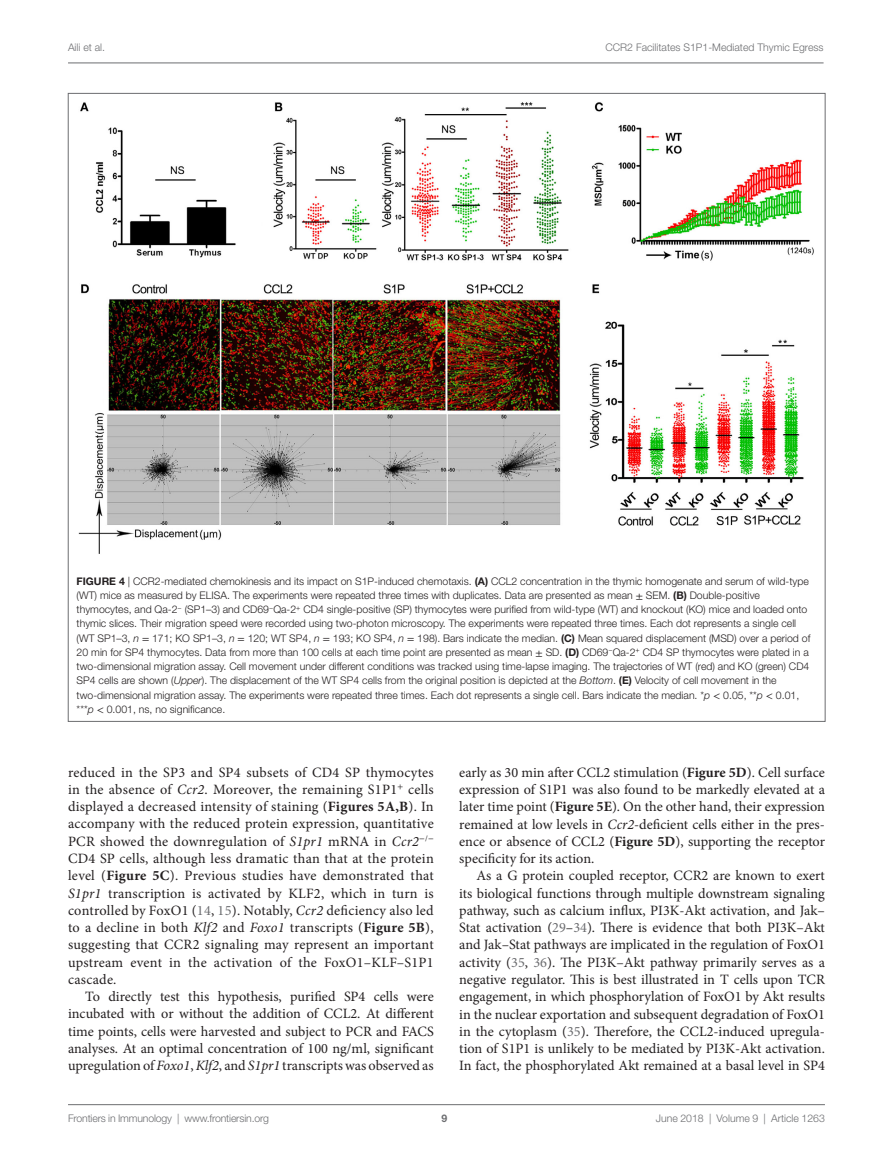
<style>
.page{position:relative;width:893px;height:1170px;background:#fff}
.page>*{position:absolute;margin:0;border:0;box-sizing:border-box;transform-origin:0 0}
.t1{font:14.25px/17.2px "Minion Pro";color:#231f20;text-align:justify}
.t2{font:300 10.5px/14.2px "Helvetica Neue LT Std";color:#231f20}
.t3{font:300 10.5px "Helvetica Neue LT Std";color:#6c6d70}
.t4{font:700 10.5px "Helvetica Neue LT Std";color:#6c6d70}
.s1{font-weight:700}
.s2{font-family:"STIX General";font-weight:400}
.s3{font-style:italic}
.s4{color:#6c6d70}
</style>
<div class="page">
<img style="left:79px;top:102px;width:735px;height:452px">
<hr style="left:68px;top:1104px;width:757px;height:1px;background:#6c6d70">
<hr style="left:68px;top:63px;width:756px;height:1px;background:#6c6d70">
<p class="t3" style="left:68px;top:41px;width:39px">Aili et al.</p>
<p class="t3" style="left:605px;top:41px;width:220px">CCR2 Facilitates S1P1-Mediated Thymic Egress</p>
<p class="t2" style="left:77px;top:573px;width:735px"><span class="s1">FIGURE 4</span> | CCR2-mediated chemokinesis and its impact on S1P-induced chemotaxis. <span class="s1">(A)</span> CCL2 concentration in the thymic homogenate and serum of wild-type (WT) mice as measured by ELISA. The experiments were repeated three times with duplicates. Data are presented as mean <span class="s2">±</span> SEM. <span class="s1">(B)</span> Double-positive thymocytes, and Qa-2<sup>−</sup> (SP1–3) and CD69<sup>−</sup>Qa-2<sup>+</sup> CD4 single-positive (SP) thymocytes were purified from wild-type (WT) and knockout (KO) mice and loaded onto thymic slices. Their migration speed were recorded using two-photon microscopy. The experiments were repeated three times. Each dot represents a single cell (WT SP1–3, <span class="s3">n</span> <span class="s2">=</span> 171; KO SP1–3, <span class="s3">n</span> <span class="s2">=</span> 120; WT SP4, <span class="s3">n</span> <span class="s2">=</span> 193; KO SP4, <span class="s3">n</span> <span class="s2">=</span> 198). Bars indicate the median. <span class="s1">(C)</span> Mean squared displacement (MSD) over a period of 20 min for SP4 thymocytes. Data from more than 100 cells at each time point are presented as mean <span class="s2">±</span> SD. <span class="s1">(D)</span> CD69<sup>−</sup>Qa-2<sup>+</sup> CD4 SP thymocytes were plated in a two-dimensional migration assay. Cell movement under different conditions was tracked using time-lapse imaging. The trajectories of WT (red) and KO (green) CD4<br>SP4 cells are shown (<span class="s3">Upper</span>). The displacement of the WT SP4 cells from the original position is depicted at the <span class="s3">Bottom</span>. <span class="s1">(E)</span> Velocity of cell movement in the two-dimensional migration assay. The experiments were repeated three times. Each dot represents a single cell. Bars indicate the median. *<span class="s3">p</span> <span class="s2">&lt;</span> 0.05, **<span class="s3">p</span> <span class="s2">&lt;</span> 0.01, ***<span class="s3">p</span> <span class="s2">&lt;</span> 0.001, ns, no significance.</p>
<p class="t1" style="left:68px;top:763px;width:367px">reduced in the SP3 and SP4 subsets of CD4 SP thymocytes in the absence of <span class="s3">Ccr2</span>. Moreover, the remaining S1P1<sup>+</sup> cells displayed a decreased intensity of staining (<span class="s1">Figures 5A,B</span>). In accompany with the reduced protein expression, quantitative PCR showed the downregulation of <span class="s3">S1pr1</span> mRNA in <span class="s3">Ccr2</span><sup>−</sup><sup>/</sup><sup>− </sup>CD4 SP cells, although less dramatic than that at the protein level (<span class="s1">Figure 5C</span>). Previous studies have demonstrated that <span class="s3">S1pr1</span> transcription is activated by KLF2, which in turn is controlled by FoxO1 (<span class="s4">14</span>, <span class="s4">15</span>). Notably, <span class="s3">Ccr2</span> deficiency also led to a decline in both <span class="s3">Klf2</span> and <span class="s3">Foxo1</span> transcripts (<span class="s1">Figure 5B</span>), suggesting that CCR2 signaling may represent an important upstream event in the activation of the FoxO1–KLF–S1P1 cascade.</p>
<p class="t1" style="left:68px;top:987px;width:367px;text-indent:17px">To directly test this hypothesis, purified SP4 cells were incubated with or without the addition of CCL2. At different time points, cells were harvested and subject to PCR and FACS analyses. At an optimal concentration of 100 ng/ml, significant upregulation of <span class="s3">Foxo1</span>, <span class="s3">Klf2</span>, and <span class="s3">S1pr1</span> transcripts was observed as</p>
<p class="t1" style="left:459px;top:763px;width:367px">early as 30 min after CCL2 stimulation (<span class="s1">Figure 5D</span>). Cell surface expression of S1P1 was also found to be markedly elevated at a later time point (<span class="s1">Figure 5E</span>). On the other hand, their expression remained at low levels in <span class="s3">Ccr2</span>-deficient cells either in the pres&shy;ence or absence of CCL2 (<span class="s1">Figure 5D</span>), supporting the receptor specificity for its action.</p>
<p class="t1" style="left:459px;top:867px;width:367px;text-indent:17px">As a G protein coupled receptor, CCR2 are known to exert its biological functions through multiple downstream signaling pathway, such as calcium influx, PI3K-Akt activation, and Jak– Stat activation (<span class="s4">29</span>–<span class="s4">34</span>). There is evidence that both PI3K–Akt and Jak–Stat pathways are implicated in the regulation of FoxO1 activity (<span class="s4">35</span>, <span class="s4">36</span>). The PI3K–Akt pathway primarily serves as a negative regulator. This is best illustrated in T cells upon TCR engagement, in which phosphorylation of FoxO1 by Akt results in the nuclear exportation and subsequent degradation of FoxO1 in the cytoplasm (<span class="s4">35</span>). Therefore, the CCL2-induced upregula&shy;tion of S1P1 is unlikely to be mediated by PI3K-Akt activation.<br>In fact, the phosphorylated Akt remained at a basal level in SP4</p>
<p class="t3" style="left:68px;top:1111px;width:203px">Frontiers in Immunology | www.frontiersin.org</p>
<p class="t3" style="left:656px;top:1111px;width:171px">June 2018 | Volume 9 | Article 1263</p>
<p class="t4" style="left:441px;top:1111px;width:7px">9</p>
</div>
